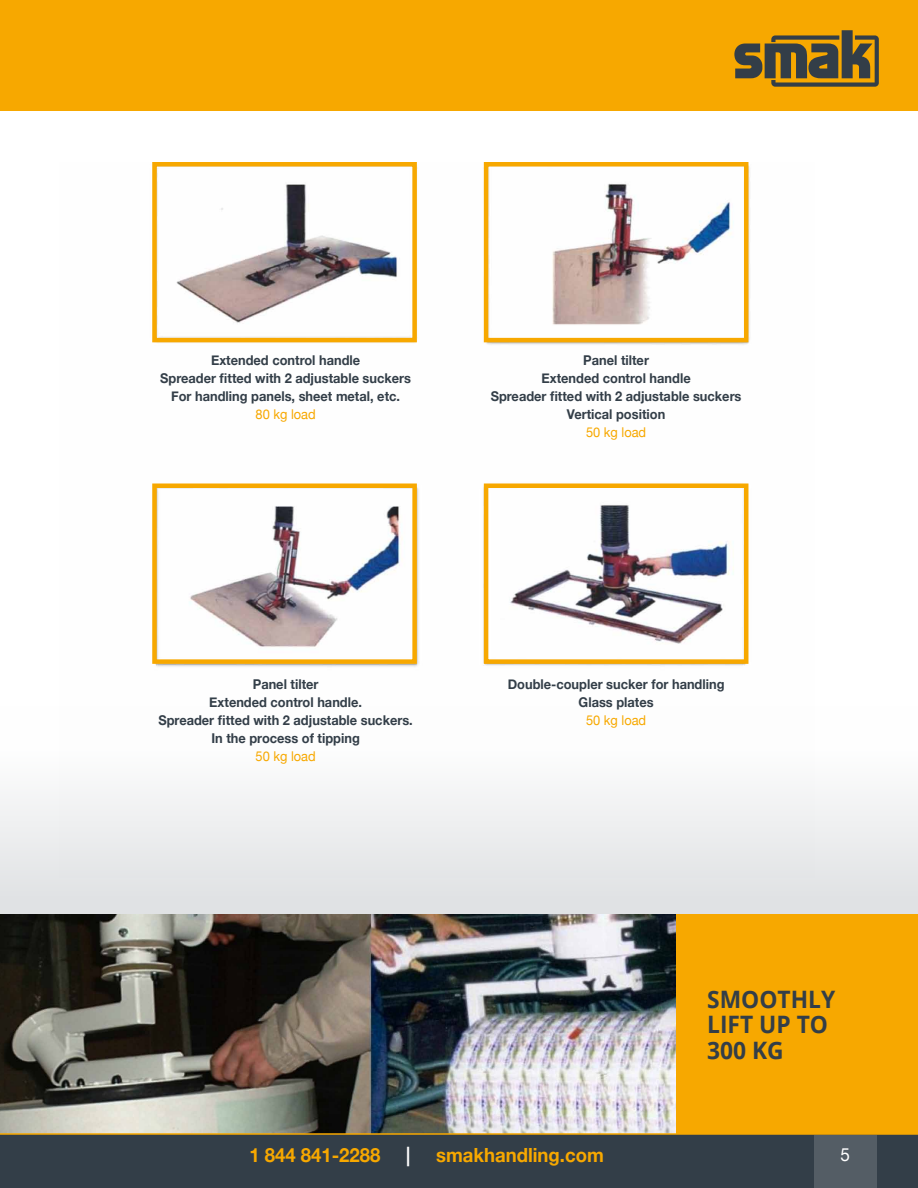
<style>
.page{position:relative;width:918px;height:1188px;background:#fff}
.page>*{position:absolute;margin:0;border:0;box-sizing:border-box;transform-origin:0 0}
.t1{font:700 24px/25.5px "Open Sans";color:#333e48;scale:.95 1}
.t2{font:700 19.5px "Helvetica Neue";color:#f7a800;scale:.95 1}
.t3{font:700 19.5px "Helvetica Neue";color:#fff;scale:.95 1}
.t4{font:18px "Helvetica Neue";color:#fff;scale:.95 1}
.t5{font:700 13.5px/18px "Helvetica Neue";color:#333e48;text-align:center;scale:.95 1}
.t6{font:13.5px "Helvetica Neue";color:#f7a800;scale:.95 1}
</style>
<div class="page">
<div style="left:0;top:706px;width:918px;height:212px;background:linear-gradient(to bottom,#fff,#dbdcdc)"></div>
<img style="left:0;top:915px;width:676px;height:218px">
<div style="left:676px;top:915px;width:242px;height:219px;background:#f7a800"></div>
<div style="left:0;top:1134px;width:918px;height:54px;background:#333e48"></div>
<div style="left:814px;top:1135px;width:62px;height:53px;background:#545d65"></div>
<hr style="left:0;top:1133px;width:918px;height:2px;background:#f7a800">
<div style="left:0;top:0;width:918px;height:110px;background:#f7a800"></div>
<img style="left:59px;top:162px;width:755px;height:716px">
<div style="left:152px;top:162px;width:265px;height:180px;border:4px solid #f7a800"></div>
<div style="left:152px;top:483px;width:265px;height:181px;border:4px solid #f7a800"></div>
<div style="left:484px;top:162px;width:264px;height:180px;border:4px solid #f7a800"></div>
<div style="left:484px;top:483px;width:264px;height:181px;border:4px solid #f7a800"></div>
<svg style="left:734px;top:30px;width:145px;height:57px"></svg>
<p class="t5" style="left:160px;top:351px;width:266px">Extended control handle<br>Spreader fitted with 2 adjustable suckers<br>For handling panels, sheet metal, etc.</p>
<p class="t6" style="left:256px;top:406px;width:65px">80 kg load</p>
<p class="t5" style="left:491px;top:351px;width:266px">Panel tilter<br>Extended control handle<br>Spreader fitted with 2 adjustable suckers<br>Vertical position</p>
<p class="t6" style="left:586px;top:424px;width:65px">50 kg load</p>
<p class="t5" style="left:158px;top:675px;width:269px">Panel tilter<br>Extended control handle.<br>Spreader fitted with 2 adjustable suckers.<br>In the process of tipping</p>
<p class="t6" style="left:256px;top:748px;width:65px">50 kg load</p>
<p class="t5" style="left:508px;top:675px;width:230px">Double-coupler sucker for handling<br>Glass plates</p>
<p class="t6" style="left:586px;top:712px;width:65px">50 kg load</p>
<h1 class="t1" style="left:707px;top:985px;width:136px">SMOOTHLY<br>LIFT UP TO<br>300 KG</h1>
<h2 class="t2" style="left:249px;top:1143px;width:140px">1 844 841-2288</h2>
<h2 class="t3" style="left:406px;top:1143px;width:6px">|</h2>
<h2 class="t2" style="left:436px;top:1143px;width:178px">smakhandling.com</h2>
<h3 class="t4" style="left:841px;top:1144px;width:12px">5</h3>
</div>
